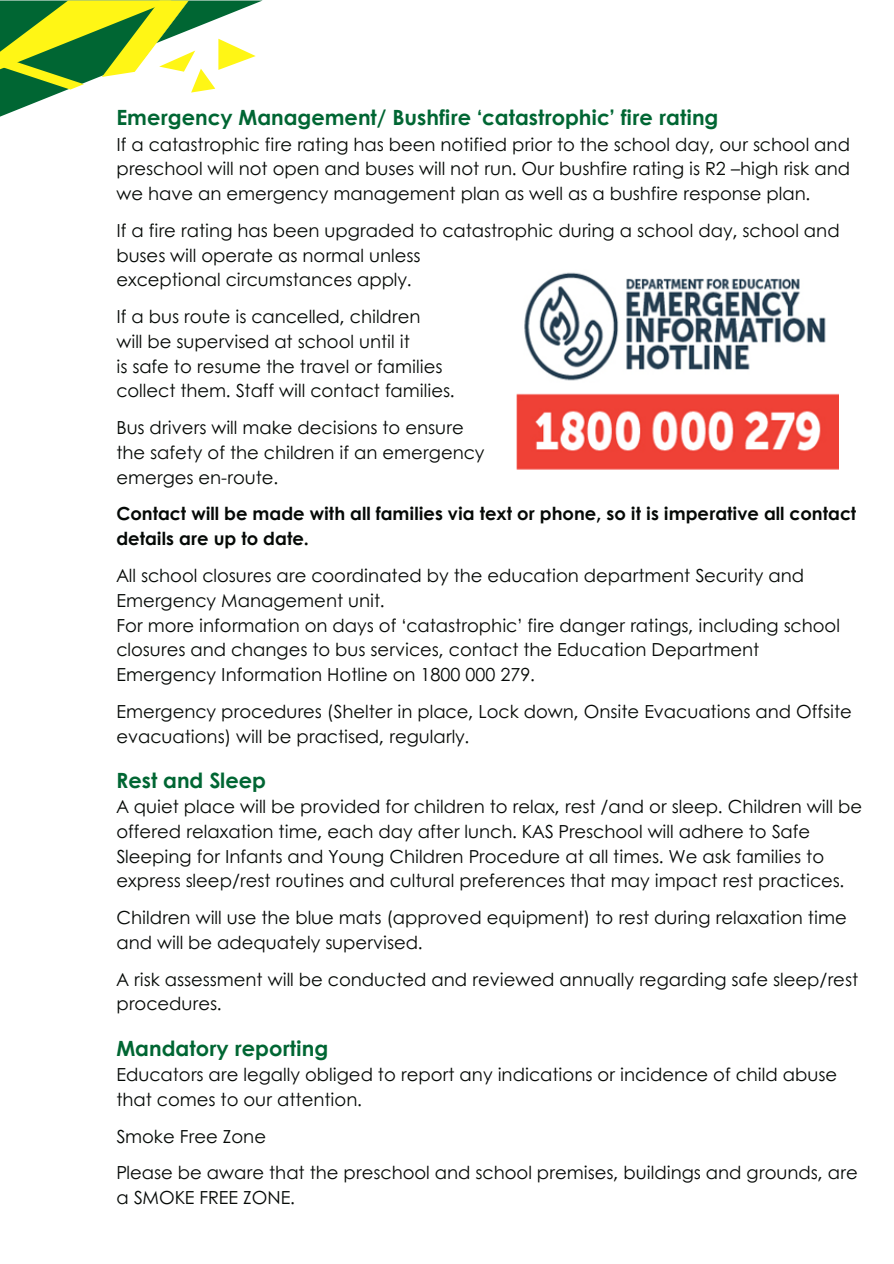
<style>
.page{position:relative;width:894px;height:1264px;background:#fff}
.page>*{position:absolute;margin:0;border:0;box-sizing:border-box;transform-origin:0 0}
.t1{font:700 21px "Century Gothic";color:#063}
.t2{font:18px/24.8px "Century Gothic";color:#050906}
.t3{font:700 18px/24.8px "Century Gothic";color:#050906}
</style>
<div class="page">
<svg style="left:0;top:1px;width:261px;height:115px"></svg>
<img style="left:516px;top:272px;width:321px;height:197px">
<p class="t1" style="left:116px;top:101px;width:603px">Emergency Management/ Bushfire ‘catastrophic’ fire rating</p>
<p class="t2" style="left:116px;top:131px;width:735px;text-align:justify">If a catastrophic fire rating has been notified prior to the school day, our school and preschool will not open and buses will not run. Our bushfire rating is R2 –high risk and we have an emergency management plan as well as a bushfire response plan.</p>
<p class="t2" style="left:116px;top:217px;width:724px">If a fire rating has been upgraded to catastrophic during a school day, school and buses will operate as normal unless</p>
<p class="t2" style="left:116px;top:267px;width:297px">exceptional circumstances apply.</p>
<p class="t2" style="left:116px;top:303px;width:305px">If a bus route is cancelled, children</p>
<p class="t2" style="left:116px;top:328px;width:295px">will be supervised at school until it</p>
<p class="t2" style="left:116px;top:353px;width:327px">is safe to resume the travel or families</p>
<p class="t2" style="left:116px;top:378px;width:340px">collect them. Staff will contact families.</p>
<p class="t2" style="left:116px;top:414px;width:349px">Bus drivers will make decisions to ensure</p>
<p class="t2" style="left:116px;top:439px;width:369px">the safety of the children if an emergency</p>
<p class="t2" style="left:116px;top:464px;width:163px">emerges en-route.</p>
<p class="t3" style="left:116px;top:501px;width:741px">Contact will be made with all families via text or phone, so it is imperative all contact details are up to date.</p>
<h1 class="t2" style="left:116px;top:562px;width:689px">All school closures are coordinated by the education department Security and<br>Emergency Management unit.</h1>
<p class="t2" style="left:116px;top:612px;width:725px">For more information on days of ‘catastrophic’ fire danger ratings, including school closures and changes to bus services, contact the Education Department</p>
<p class="t2" style="left:116px;top:661px;width:420px">Emergency Information Hotline on 1800 000 279.</p>
<p class="t2" style="left:116px;top:698px;width:736px">Emergency procedures (Shelter in place, Lock down, Onsite Evacuations and Offsite evacuations) will be practised, regularly.</p>
<p class="t1" style="left:116px;top:764px;width:151px">Rest and Sleep</p>
<p class="t2" style="left:116px;top:793px;width:747px">A quiet place will be provided for children to relax, rest /and or sleep. Children will be offered relaxation time, each day after lunch. KAS Preschool will adhere to Safe Sleeping for Infants and Young Children Procedure at all times. We ask families to express sleep/rest routines and cultural preferences that may impact rest practices.</p>
<p class="t2" style="left:116px;top:904px;width:731px">Children will use the blue mats (approved equipment) to rest during relaxation time and will be adequately supervised.</p>
<p class="t2" style="left:116px;top:966px;width:743px">A risk assessment will be conducted and reviewed annually regarding safe sleep/rest procedures.</p>
<p class="t1" style="left:116px;top:1031px;width:213px">Mandatory reporting</p>
<p class="t2" style="left:116px;top:1061px;width:722px">Educators are legally obliged to report any indications or incidence of child abuse that comes to our attention.</p>
<p class="t2" style="left:116px;top:1122px;width:151px">Smoke Free Zone</p>
<p class="t2" style="left:116px;top:1159px;width:742px">Please be aware that the preschool and school premises, buildings and grounds, are a SMOKE FREE ZONE.</p>
</div>
